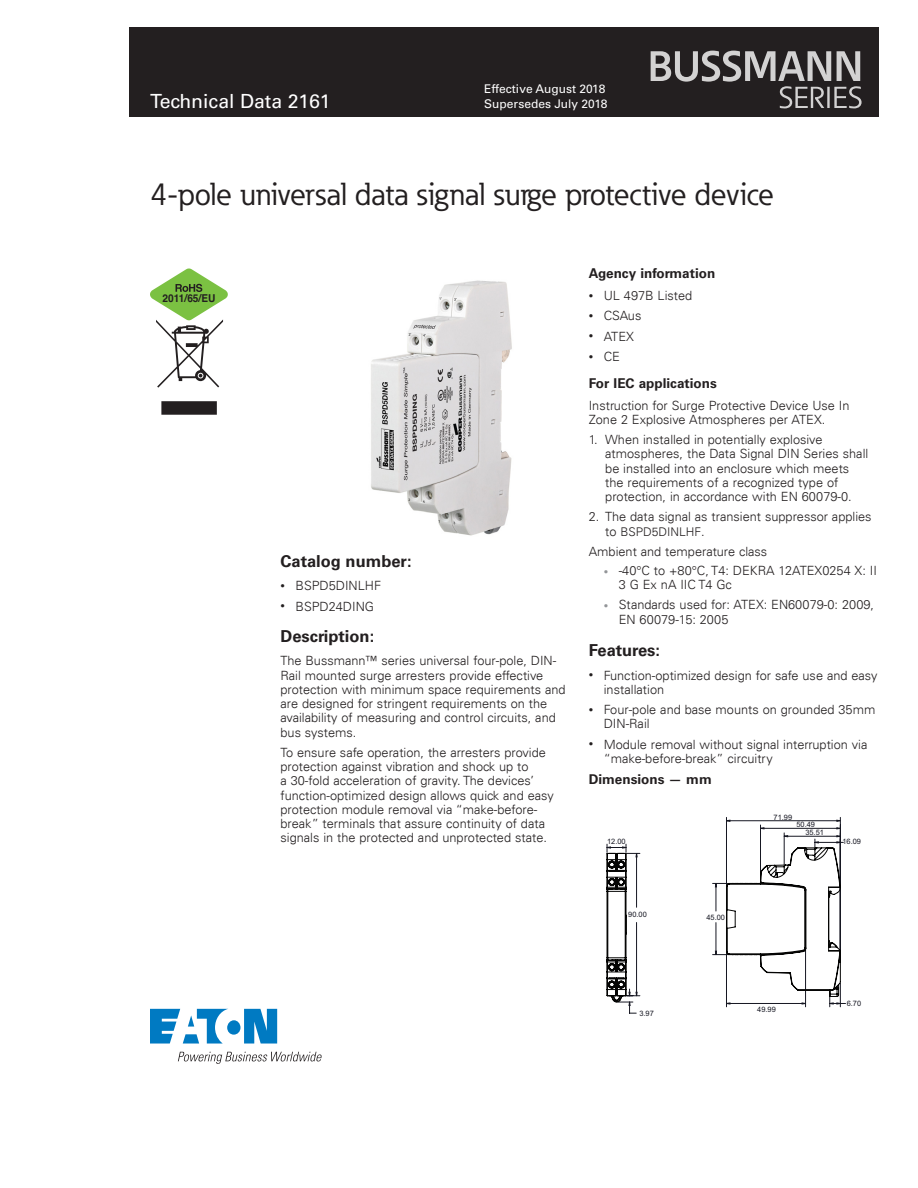
<style>
.page{position:relative;width:918px;height:1188px;background:#fff}
.page>*{position:absolute;margin:0;border:0;box-sizing:border-box;transform-origin:0 0}
._00_Product{font:31.5px "Eaton";color:#231f20}
.t1{font:19.5px "Univers LT Std";color:#fff}
._01_Head1{font:700 16.5px "Univers LT Std";color:#231f20}
._01_Head2{font:700 13.5px "Univers LT Std";color:#231f20}
._02_Body{font:300 12.75px/14.2px "Univers LT";color:#231f20}
.t2{font:12px/15px "Univers LT Std";color:#fff}
._02_Body-2{font:300 12px "Univers LT";color:#231f20}
.t3{font:700 10.8px "Helvetica";color:#231f20;scale:.94 1}
.t4{font:7.5px "Arial";color:#161722}
.s1{font-family:"Univers LT Std";font-size:9px}
.s2{font-size:12.75px}
.s3{font-family:"Univers LT Std";font-size:9px;color:#939598}
</style>
<div class="page">
<div style="left:129px;top:27px;width:750px;height:90px;background:#231f20"></div>
<svg style="left:651px;top:51px;width:211px;height:57px"></svg>
<img style="left:371px;top:280px;width:141px;height:256px">
<hr style="left:726px;top:817px;width:1px;height:67px;background:#161722">
<hr style="left:840px;top:817px;width:1px;height:144px;background:#161722">
<svg style="left:607px;top:820px;width:239px;height:194px"></svg>
<svg style="left:150px;top:268px;width:78px;height:147px"></svg>
<svg style="left:150px;top:1009px;width:127px;height:35px"></svg>
<svg style="left:178px;top:1052px;width:144px;height:12px"></svg>
<h2 class="t1" style="left:150px;top:89px;width:182px">Technical Data 2161</h2>
<p class="t2" style="left:484px;top:81px;width:125px">Effective August 2018<br>Supersedes July 2018</p>
<p class="_00_Product" style="left:150px;top:174px;width:626px">4-pole universal data signal surge protective device</p>
<p class="t3" style="left:162px;top:291px;width:58px">2011/65/EU</p>
<p class="_01_Head1" style="left:280px;top:552px;width:133px">Catalog number:</p>
<p class="_02_Body" style="left:280px;top:579px;width:102px"><span class="s1">•</span> BSPD5DINLHF</p>
<p class="_02_Body" style="left:280px;top:599px;width:95px"><span class="s1">•</span> BSPD24DING</p>
<p class="_01_Head1" style="left:280px;top:627px;width:95px">Description:</p>
<p class="_02_Body" style="left:280px;top:654px;width:287px">The Bussmann™ series universal four-pole, DIN-Rail mounted surge arresters provide effective protection with minimum space requirements and are designed for stringent requirements on the availability of measuring and control circuits, and bus systems.</p>
<p class="_02_Body" style="left:280px;top:745px;width:275px">To ensure safe operation, the arresters provide protection against vibration and shock up to<br>a 30-fold acceleration of gravity. The devices’ function-optimized design allows quick and easy protection module removal via “make-before&shy;break” terminals that assure continuity of data signals in the protected and unprotected state.</p>
<p class="_01_Head2" style="left:589px;top:266px;width:128px">Agency information</p>
<p class="_02_Body" style="left:589px;top:288px;width:105px"><span class="s1">•</span> UL 497B Listed</p>
<p class="_02_Body" style="left:589px;top:309px;width:54px"><span class="s1">•</span> CSAus</p>
<p class="_02_Body" style="left:589px;top:329px;width:47px"><span class="s1">•</span> ATEX</p>
<p class="_02_Body" style="left:589px;top:349px;width:33px"><span class="s1">•</span> CE</p>
<p class="_01_Head2" style="left:589px;top:375px;width:130px">For IEC applications</p>
<p class="_02_Body" style="left:589px;top:398px;width:262px">Instruction for Surge Protective Device Use In<br>Zone 2 Explosive Atmospheres per ATEX.</p>
<p class="_02_Body" style="left:605px;top:432px;width:265px;text-indent:-16px">1. When installed in potentially explosive atmospheres, the Data Signal DIN Series shall be installed into an enclosure which meets the requirements of a recognized type of protection, in accordance with EN 60079-0.</p>
<p class="_02_Body" style="left:589px;top:510px;width:284px">2. The data signal as transient suppressor applies</p>
<p class="_02_Body-2" style="left:605px;top:524px;width:101px"><span class="s2">to</span> BSPD5DINLHF<span class="s2">.</span></p>
<p class="_02_Body" style="left:589px;top:544px;width:180px">Ambient and temperature class</p>
<p class="_02_Body" style="left:619px;top:563px;width:260px;text-indent:-15px"><span class="s3">•</span> -40°C to +80°C, T4: DEKRA 12ATEX0254 X: II<br>3 G Ex nA IIC T4 Gc</p>
<p class="_02_Body" style="left:619px;top:598px;width:257px;text-indent:-15px"><span class="s3">•</span> Standards used for: ATEX: EN60079-0: 2009,<br>EN 60079-15: 2005</p>
<p class="_01_Head1" style="left:589px;top:641px;width:73px">Features:</p>
<p class="_02_Body" style="left:604px;top:668px;width:275px;text-indent:-15px"><span class="s1">•</span> Function-optimized design for safe use and easy installation</p>
<p class="_02_Body" style="left:604px;top:702px;width:273px;text-indent:-15px"><span class="s1">•</span> Four-pole and base mounts on grounded 35mm<br>DIN-Rail</p>
<p class="_02_Body" style="left:604px;top:737px;width:265px;text-indent:-15px"><span class="s1">•</span> Module removal without signal interruption via “make-before-break” circuitry</p>
<p class="_01_Head2" style="left:589px;top:771px;width:124px">Dimensions — mm</p>
<p class="t4" style="left:774px;top:812px;width:20px">71.99</p>
<p class="t4" style="left:796px;top:820px;width:20px">50.49</p>
<p class="t4" style="left:607px;top:836px;width:20px">12.00</p>
<p class="t4" style="left:805px;top:828px;width:20px">35.51</p>
<p class="t4" style="left:842px;top:837px;width:20px">16.09</p>
<p class="t4" style="left:628px;top:910px;width:20px">90.00</p>
<p class="t4" style="left:706px;top:912px;width:20px">45.00</p>
<p class="t4" style="left:639px;top:1008px;width:16px">3.97</p>
<p class="t4" style="left:757px;top:1004px;width:20px">49.99</p>
<p class="t4" style="left:847px;top:999px;width:16px">6.70</p>
</div>
